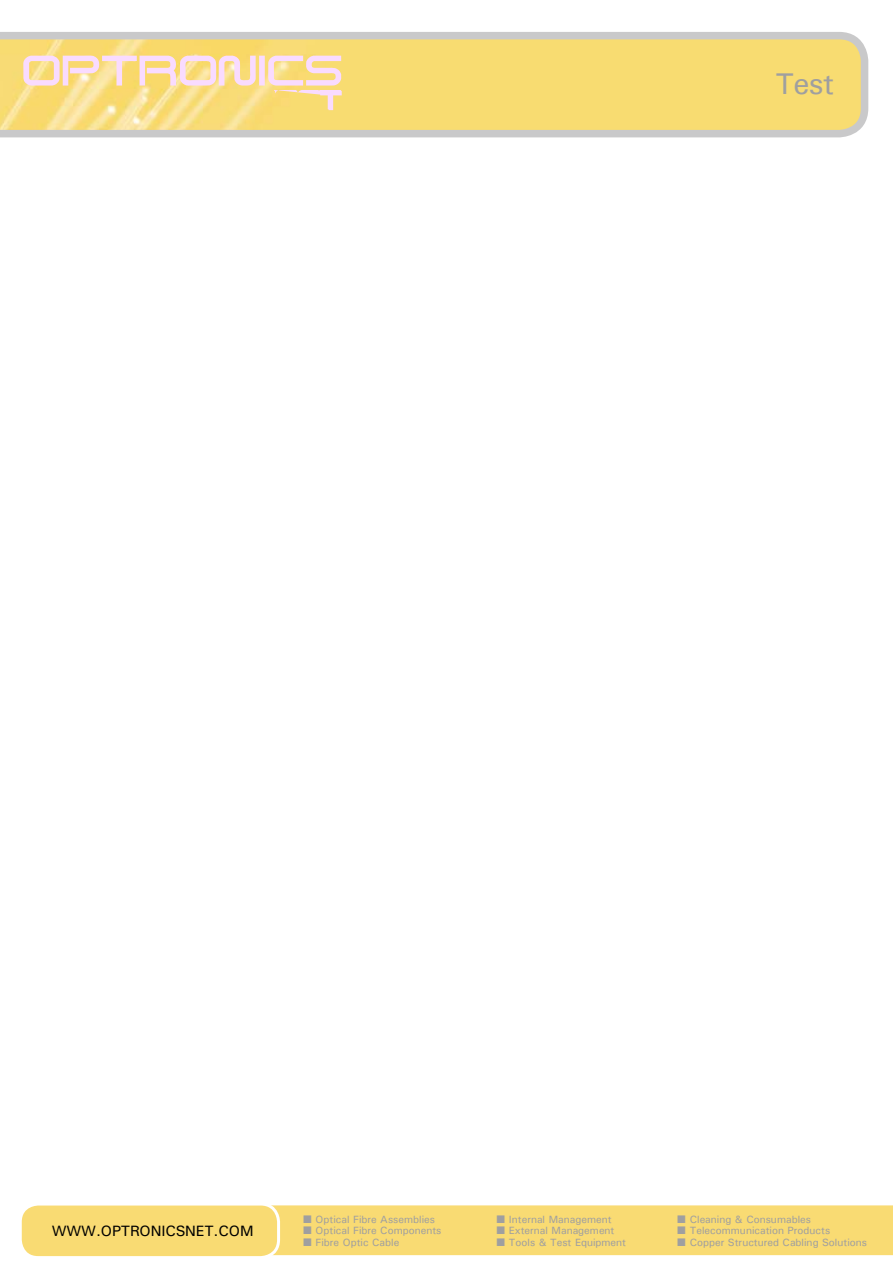
<style>
.page{position:relative;width:893px;height:1263px;background:#fff}
.page>*{position:absolute;margin:0;border:0;box-sizing:border-box;transform-origin:0 0}
.t1{font:500 30px "Univers";color:#9f9fa0}
.t2{font:500 15px "Univers";letter-spacing:-.01em;color:#000}
.t3{font:500 10.5px/11.6px "Univers";color:#9f9fa0}
</style>
<div class="page">
<div style="left:19px;top:1202px;width:261px;height:57px;border:3px solid #fff;border-radius:18px"></div>
<svg style="left:0;top:32px;width:868px;height:105px;background:#efd883"></svg>
<svg style="left:23px;top:56px;width:319px;height:54px;background:#f8dc9f"></svg>
<div style="left:23px;top:1205px;width:870px;height:50px;background:#f9db73"></div>
<h1 class="t1" style="left:775px;top:65px;width:60px">Test</h1>
<h2 class="t2" style="left:52px;top:1221px;width:203px">www.optronicsnet.com</h2>
<p class="t3" style="left:316px;top:1213px;width:127px">Optical Fibre Assemblies<br>Optical Fibre Components<br>Fibre Optic Cable</p>
<p class="t3" style="left:509px;top:1213px;width:119px">I nternal Management<br>External Management<br>Tools &amp; Test Equipment</p>
<p class="t3" style="left:690px;top:1213px;width:179px">Cleaning &amp; Consumables<br>Telecommunication Products<br>Copper Structured Cabling Solutions</p>
</div>
